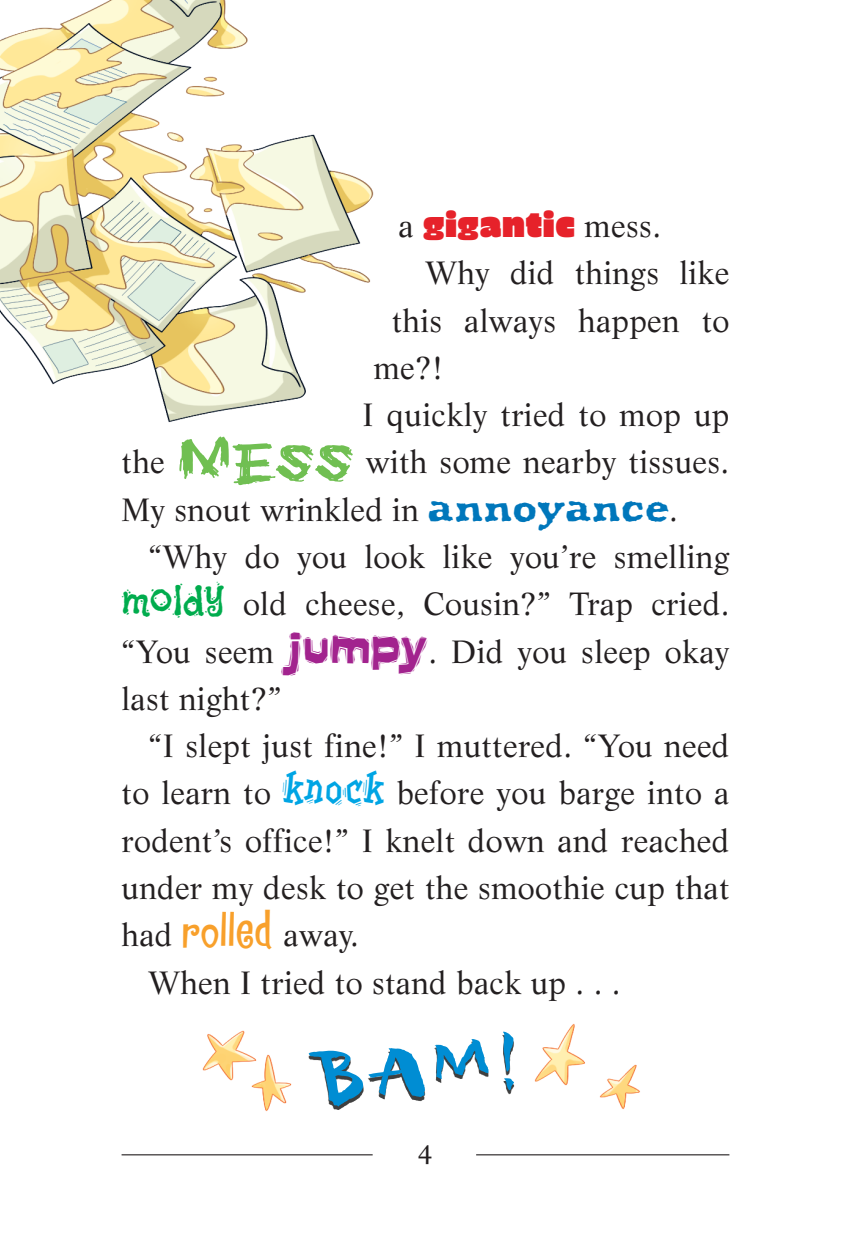
<style>
.page{position:relative;width:851px;height:1236px;background:#fff}
.page>*{position:absolute;margin:0;border:0;box-sizing:border-box;transform-origin:0 0}
.t1{font:88.88px "Carumba Std";color:#008dd3;scale:1.25 1}
.t2{font:33.75px "Erica One";letter-spacing:.01em;color:#e6222a}
.t3{font:31.5px "Life LT Std";letter-spacing:.01em;color:#231f20}
.t4{font:27px "Life LT Std";color:#231f20}
.s1{font-family:"Life LT Std";font-size:31.5px;color:#231f20}
.s2{font-family:"Scrawl Ashyhouse";font-size:56.25px;color:#70bf52}
.s3{font-family:"King George Bold Clean";font-size:45px;color:#07b}
.s4{font-family:"Flavors";font-size:40.5px;color:#00ac4d}
.s5{font-family:"Aftershock ITC Std";font-size:49.5px;color:#a2238e}
.s6{font-family:"Tremor ITC Std";font-size:49.5px;color:#00a5e4}
.s7{font-family:"House Gen Col Countryhouse";font-size:42.75px;color:#f8a02b}
</style>
<div class="page">
<hr style="left:122px;top:1154px;width:250px;height:1px;background:#231f20">
<hr style="left:476px;top:1154px;width:253px;height:1px;background:#231f20">
<img style="left:0;top:0;width:374px;height:422px">
<img style="left:534px;top:1023px;width:51px;height:62px">
<img style="left:599px;top:1064px;width:41px;height:45px">
<img style="left:251px;top:1054px;width:41px;height:57px">
<img style="left:202px;top:1030px;width:55px;height:51px">
<img style="left:503px;top:1081px;width:11px;height:13px">
<img style="left:308px;top:1053px;width:56px;height:49px">
<img style="left:368px;top:1051px;width:55px;height:38px">
<img style="left:434px;top:1041px;width:47px;height:32px">
<img style="left:502px;top:1035px;width:12px;height:40px">
<p class="t2" style="left:398px;top:210px;width:264px"><span class="s1">a</span> gigantic <span class="s1">mess.</span></p>
<p class="t3" style="left:425px;top:260px;width:305px">Why did things like</p>
<p class="t3" style="left:391px;top:308px;width:339px">this always happen to</p>
<p class="t3" style="left:374px;top:355px;width:71px">me?!</p>
<p class="t3" style="left:362px;top:402px;width:368px">I quickly tried to mop up</p>
<p class="t3" style="left:122px;top:449px;width:609px">the <span class="s2">MESS</span> with some nearby tissues.</p>
<p class="t3" style="left:121px;top:497px;width:558px">My snout wrinkled in <span class="s3">annoyance</span>.</p>
<p class="t3" style="left:149px;top:544px;width:582px">“Why do you look like you’re smelling</p>
<p class="t3" style="left:122px;top:591px;width:609px"><span class="s4">moldy</span> old cheese, Cousin?” Trap cried.</p>
<p class="t3" style="left:122px;top:638px;width:609px">“You seem <span class="s5">jumpy</span>. Did you sleep okay</p>
<p class="t3" style="left:121px;top:686px;width:161px">last night?”</p>
<p class="t3" style="left:149px;top:733px;width:582px">“I slept just fine!” I muttered. “You need</p>
<p class="t3" style="left:121px;top:780px;width:609px">to learn to <span class="s6">knock</span> before you barge into a</p>
<p class="t3" style="left:121px;top:827px;width:609px">rodent’s office!” I knelt down and reached</p>
<p class="t3" style="left:121px;top:875px;width:609px">under my desk to get the smoothie cup that</p>
<p class="t3" style="left:121px;top:922px;width:239px">had <span class="s7">rolled</span> away.</p>
<p class="t3" style="left:149px;top:969px;width:473px">When I tried to stand back up . . .</p>
<h1 class="t1" style="left:311px;top:1023px;width:170px;rotate:-5deg">BAM!</h1>
<p class="t4" style="left:418px;top:1143px;width:17px">4</p>
</div>
